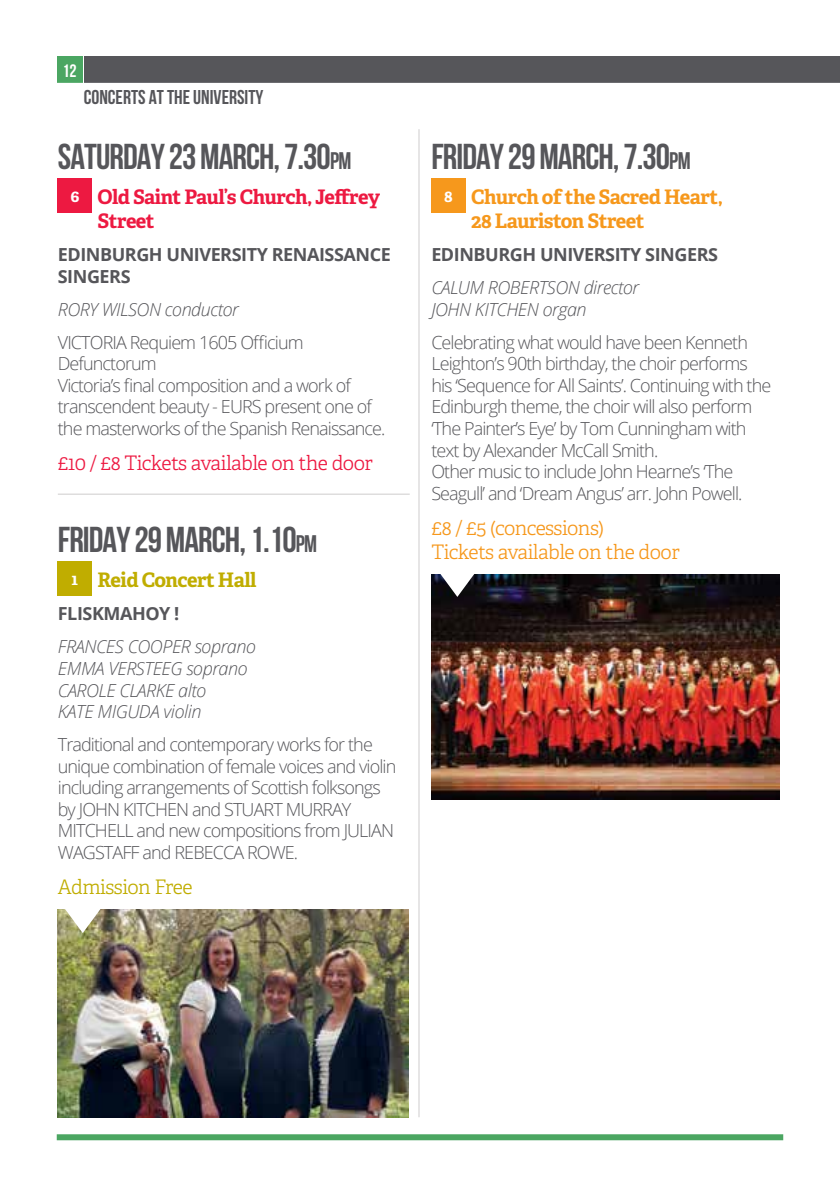
<style>
.page{position:relative;width:840px;height:1191px;background:#fff}
.page>*{position:absolute;margin:0;border:0;box-sizing:border-box;transform-origin:0 0}
.t1{font:700 36px "Bebas Neue";letter-spacing:-.025em;color:#56565a}
.t2{font:300 20px/24px "Adelle";letter-spacing:-.03em;color:#f6981c}
.t3{font:700 20px/24px "Adelle";letter-spacing:-.025em;color:#f6981c}
.t4{font:700 20px/24px "Adelle";letter-spacing:-.03em;color:#ed1941}
.t5{font:300 20px "Adelle";letter-spacing:-.025em;color:#ed1941}
.t6{font:700 20px "Bebas Neue";color:#56565a}
.t7{font:700 20px "Adelle";letter-spacing:-.025em;color:#c0ad00}
.t8{font:300 20px "Adelle";letter-spacing:-.025em;color:#c0ad00}
.t9{font:300 18px/21.6px "Open Sans";letter-spacing:-.05em;color:#56565a}
.t10{font:italic 300 18px/21.6px "Open Sans";letter-spacing:-.025em;color:#56565a}
.t11{font:700 18px/21.6px "Open Sans";letter-spacing:-.025em;color:#56565a}
.t12{font:700 18px "Bebas Neue";color:#fff}
.t13{font:700 16px "Adelle";color:#fff}
.s1{font-size:24px}
</style>
<div class="page">
<div style="left:84px;top:57px;width:755px;height:27px;background:#56565a"></div>
<div style="left:57px;top:57px;width:25px;height:27px;background:#4ba662"></div>
<hr style="left:57px;top:83px;width:782px;height:2px;background:#fff">
<hr style="left:58px;top:494px;width:351px;height:1px;background:#cecccd">
<img style="left:58px;top:909px;width:350px;height:208px">
<img style="left:431px;top:574px;width:348px;height:225px">
<hr style="left:418px;top:129px;width:1px;height:988px;background:#cecccd">
<div style="left:58px;top:561px;width:34px;height:34px;background:#c0ad00"></div>
<div style="left:431px;top:179px;width:34px;height:34px;background:#f6981c"></div>
<div style="left:58px;top:179px;width:34px;height:34px;background:#ed1941"></div>
<div style="left:57px;top:1134px;width:725px;height:6px;background:#4ba662"></div>
<svg style="left:64px;top:909px;width:38px;height:24px"></svg>
<svg style="left:438px;top:574px;width:38px;height:23px"></svg>
<p class="t12" style="left:62px;top:61px;width:16px">12</p>
<p class="t6" style="left:84px;top:86px;width:181px">CONCERTS AT THE UNIVERSITY</p>
<h1 class="t1" style="left:58px;top:137px;width:14px">SATUR</h1>
<h1 class="t1" style="left:123px;top:137px;width:230px">DAY 23 MARCH, 7.30<span class="s1">PM</span></h1>
<p class="t4" style="left:97px;top:185px;width:284px">Old Saint Paul’s Church, Jeffrey<br>Street</p>
<p class="t11" style="left:58px;top:243px;width:334px">EDI NBU RGH U NIVERSITY RENAISSANCE<br>SI NGERS</p>
<p class="t10" style="left:58px;top:298px;width:182px">RORY WILSON conductor</p>
<p class="t9" style="left:58px;top:331px;width:329px">VICTORIA Requiem 1605 Officium Defunctorum<br>Victoria’s final composition and a work of transcendent beauty - EURS present one of the masterworks of the Spanish Renaissance.</p>
<p class="t5" style="left:58px;top:451px;width:316px">£10 / £8 Tickets available on the door</p>
<h1 class="t1" style="left:431px;top:137px;width:261px">FRIDAY 29 MARCH, 7.30<span class="s1">PM</span></h1>
<p class="t3" style="left:471px;top:185px;width:253px">Church of the Sacred Heart,<br>28 Lauriston Street</p>
<p class="t11" style="left:431px;top:243px;width:288px">EDI NBURGH UNIVERSITY SI NGERS</p>
<p class="t10" style="left:431px;top:276px;width:209px">CALUM ROBERTSON director<br>JOHN KITCHEN organ</p>
<p class="t9" style="left:431px;top:331px;width:341px">Celebrating what would have been Kenneth Leighton’s 90th birthday, the choir performs his ‘Sequence for All Saints’. Continuing with the Edinburgh theme, the choir will also perform ‘The Painter’s Eye’ by Tom Cunningham with text by Alexander McCall Smith.<br>Other music to include John Hearne’s ‘The Seagull’ and ‘Dream Angus’ arr. John Powell.</p>
<p class="t2" style="left:431px;top:516px;width:250px">£8 / £5 (concessions)<br>Tickets available on the door</p>
<p class="t13" style="left:70px;top:186px;width:11px">6</p>
<p class="t13" style="left:444px;top:186px;width:10px">8</p>
<h1 class="t1" style="left:58px;top:520px;width:261px">FRIDAY 29 MARCH, 1.10<span class="s1">PM</span></h1>
<p class="t7" style="left:97px;top:567px;width:160px">Reid Concert Hall</p>
<p class="t11" style="left:58px;top:602px;width:123px">FLISKMAHOY !</p>
<p class="t10" style="left:58px;top:635px;width:199px">FRANCES COOPER soprano<br>EMMA VERSTEEG soprano<br>CAROLE CLARKE alto<br>KATE MIGUDA violin</p>
<p class="t9" style="left:58px;top:733px;width:340px">Traditional and contemporary works for the unique combination of female voices and violin including arrangements of Scottish folksongs by JOHN KITCHEN and STUART MURRAY MITCHELL and new compositions from JULIAN WAGSTAFF and REBECCA ROWE.</p>
<p class="t8" style="left:58px;top:875px;width:136px">Admission Free</p>
<p class="t13" style="left:72px;top:568px;width:8px">1</p>
</div>
